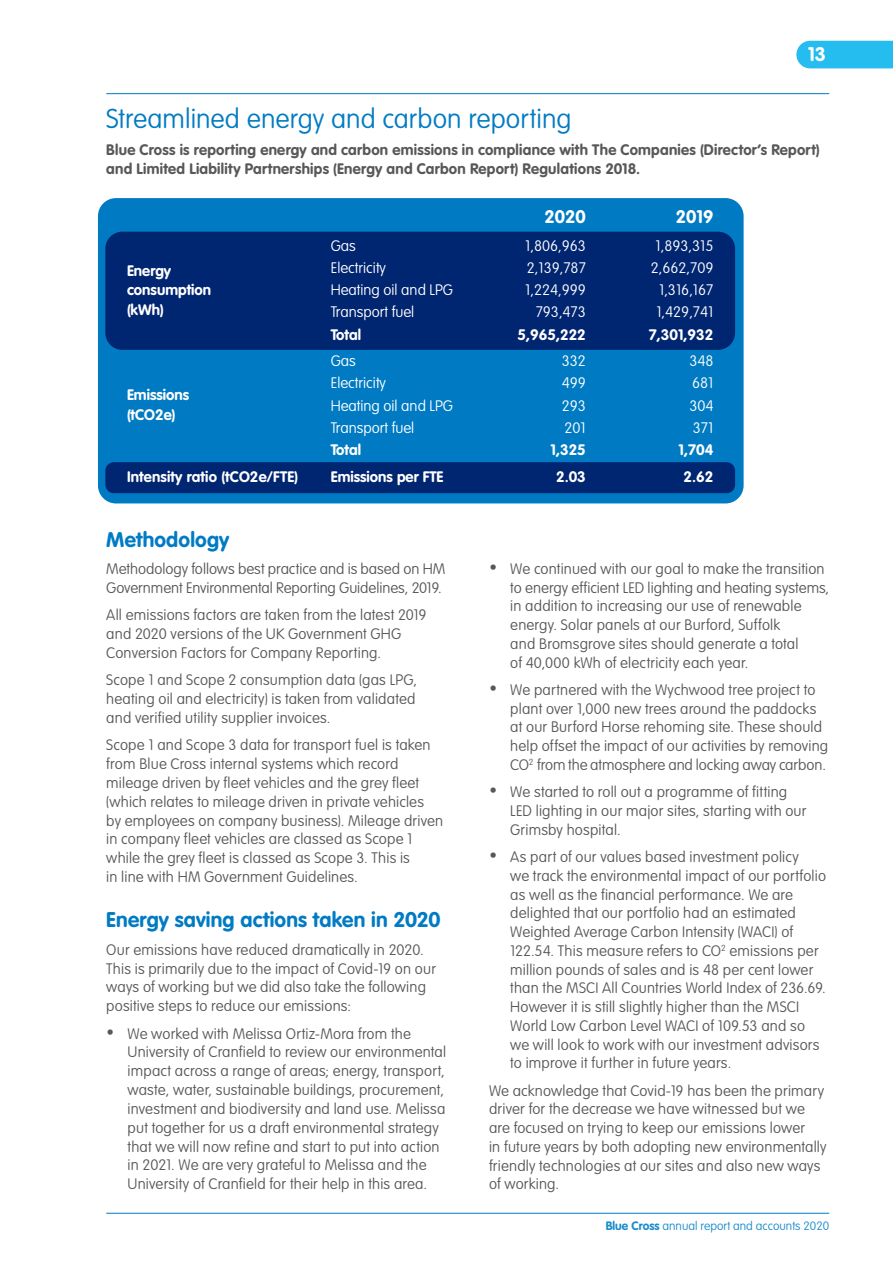
<style>
.page{position:relative;width:893px;height:1263px;background:#fff}
.page>*{position:absolute;margin:0;border:0;box-sizing:border-box;transform-origin:0 0}
.Heading_II{font:100 27px "VAG Rounded Std";letter-spacing:.005em;color:#007bc3}
.t1{font:700 21px "VAG Rounded Std";letter-spacing:.005em;color:#007bc3}
.t2{font:700 19.5px "VAG Rounded Std";color:#fff}
.t3{font:700 18px "VAG Rounded Std";color:#fff}
.t4{font:100 15px/18.8px "VAG Rounded Std";letter-spacing:.01em;color:#57585a}
.t5{font:100 15px "VAG Rounded Std";color:#fff}
.t6{font:700 15px/18.8px "VAG Rounded Std";letter-spacing:.015em;color:#57585a}
.t7{font:700 15px/19.5px "VAG Rounded Std";color:#fff}
.t8{font:100 12px "VAG Rounded Std";color:#1a8bcc}
.s1{font-weight:700}
</style>
<div class="page">
<div style="left:796px;top:41px;width:97px;height:27px;background:#25bdef"></div>
<hr style="left:106px;top:1213px;width:723px;height:1px;background:#007bc3">
<div style="left:98px;top:198px;width:646px;height:305px;background:#007bc3;border-radius:18px"></div>
<div style="left:105px;top:232px;width:630px;height:118px;background:#002571;border-radius:17px"></div>
<div style="left:105px;top:462px;width:630px;height:31px;background:#002571;border-radius:9px"></div>
<hr style="left:106px;top:93px;width:723px;height:1px;background:#007bc3">
<h3 class="t2" style="left:808px;top:42px;width:20px">13</h3>
<p class="Heading_II" style="left:106px;top:103px;width:467px">Streamlined energy and carbon reporting</p>
<p class="t6" style="left:106px;top:141px;width:715px">Blue Cross is reporting energy and carbon emissions in compliance with The Companies (Director’s Report) and Limited Liability Partnerships (Energy and Carbon Report) Regulations 2018.</p>
<p class="t7" style="left:127px;top:261px;width:86px">Energy consumption (kWh)</p>
<p class="t7" style="left:127px;top:386px;width:64px">Emissions (tCO2e)</p>
<p class="t7" style="left:127px;top:467px;width:173px">Intensity ratio (tCO2e/FTE)</p>
<p class="t3" style="left:545px;top:206px;width:43px">2020</p>
<p class="t3" style="left:676px;top:206px;width:39px">2019</p>
<p class="t5" style="left:331px;top:237px;width:27px">Gas</p>
<p class="t5" style="left:525px;top:237px;width:62px">1,806,963</p>
<p class="t5" style="left:655px;top:237px;width:59px">1,893,315</p>
<p class="t5" style="left:331px;top:259px;width:57px">Electricity</p>
<p class="t5" style="left:527px;top:259px;width:61px">2,139,787</p>
<p class="t5" style="left:651px;top:259px;width:64px">2,662,709</p>
<p class="t5" style="left:331px;top:281px;width:124px">Heating oil and LPG</p>
<p class="t5" style="left:525px;top:281px;width:62px">1,224,999</p>
<p class="t5" style="left:659px;top:281px;width:56px">1,316,167</p>
<p class="t5" style="left:331px;top:303px;width:85px">Transport fuel</p>
<p class="t5" style="left:536px;top:303px;width:52px">793,473</p>
<p class="t5" style="left:656px;top:303px;width:59px">1,429,741</p>
<p class="t7" style="left:331px;top:325px;width:32px">Total</p>
<p class="t7" style="left:518px;top:325px;width:70px">5,965,222</p>
<p class="t7" style="left:649px;top:325px;width:66px">7,301,932</p>
<p class="t5" style="left:331px;top:352px;width:27px">Gas</p>
<p class="t5" style="left:562px;top:352px;width:26px">332</p>
<p class="t5" style="left:689px;top:352px;width:26px">348</p>
<p class="t5" style="left:331px;top:374px;width:57px">Electricity</p>
<p class="t5" style="left:562px;top:374px;width:26px">499</p>
<p class="t5" style="left:692px;top:374px;width:23px">681</p>
<p class="t5" style="left:331px;top:397px;width:124px">Heating oil and LPG</p>
<p class="t5" style="left:562px;top:397px;width:26px">293</p>
<p class="t5" style="left:689px;top:397px;width:26px">304</p>
<p class="t5" style="left:331px;top:419px;width:85px">Transport fuel</p>
<p class="t5" style="left:565px;top:419px;width:23px">201</p>
<p class="t5" style="left:693px;top:419px;width:22px">371</p>
<p class="t7" style="left:331px;top:441px;width:32px">Total</p>
<p class="t7" style="left:550px;top:441px;width:37px">1,325</p>
<p class="t7" style="left:679px;top:441px;width:36px">1,704</p>
<p class="t7" style="left:331px;top:467px;width:114px">Emissions per FTE</p>
<p class="t7" style="left:556px;top:467px;width:31px">2.03</p>
<p class="t7" style="left:684px;top:467px;width:31px">2.62</p>
<p class="t1" style="left:106px;top:527px;width:124px">Methodology</p>
<p class="t4" style="left:106px;top:560px;width:340px">Methodology follows best practice and is based on HM<br>Government Environmental Reporting Guidelines, 2019.</p>
<p class="t4" style="left:106px;top:606px;width:322px">All emissions factors are taken from the latest 2019 and 2020 versions of the UK Government GHG<br>Conversion Factors for Company Reporting.</p>
<p class="t4" style="left:106px;top:671px;width:312px;text-align:justify">Scope 1 and Scope 2 consumption data (gas LPG, heating oil and electricity) is taken from validated and verified utility supplier invoices.</p>
<p class="t4" style="left:106px;top:736px;width:338px">Scope 1 and Scope 3 data for transport fuel is taken from Blue Cross internal systems which record mileage driven by fleet vehicles and the grey fleet (which relates to mileage driven in private vehicles<br>by employees on company business). Mileage driven in company fleet vehicles are classed as Scope 1 while the grey fleet is classed as Scope 3. This is<br>in line with HM Government Guidelines.</p>
<p class="t1" style="left:106px;top:908px;width:336px">Energy saving actions taken in 2020</p>
<p class="t4" style="left:106px;top:940px;width:331px">Our emissions have reduced dramatically in 2020.<br>This is primarily due to the impact of Covid-19 on our ways of working but we did also take the following positive steps to reduce our emissions:</p>
<p class="t4" style="left:128px;top:1024px;width:320px;text-indent:-21px">• We worked with Melissa Ortiz-Mora from the University of Cranfield to review our environmental impact across a range of areas; energy, transport, waste, water, sustainable buildings, procurement, investment and biodiversity and land use. Melissa put together for us a draft environmental strategy that we will now refine and start to put into action in 2021. We are very grateful to Melissa and the University of Cranfield for their help in this area.</p>
<p class="t4" style="left:510px;top:560px;width:320px;text-indent:-21px">• We continued with our goal to make the transition to energy efficient LED lighting and heating systems, in addition to increasing our use of renewable energy. Solar panels at our Burford, Suffolk<br>and Bromsgrove sites should generate a total<br>of 40,000 kWh of electricity each year.</p>
<p class="t4" style="left:510px;top:681px;width:319px;text-indent:-21px">• We partnered with the Wychwood tree project to plant over 1,000 new trees around the paddocks at our Burford Horse rehoming site. These should help offset the impact of our activities by removing CO<sup>2</sup> from the atmosphere and locking away carbon.</p>
<p class="t4" style="left:510px;top:783px;width:298px;text-indent:-21px">• We started to roll out a programme of fitting<br>LED lighting in our major sites, starting with our<br>Grimsby hospital.</p>
<p class="t4" style="left:510px;top:848px;width:317px;text-indent:-21px">• As part of our values based investment policy<br>we track the environmental impact of our portfolio as well as the financial performance. We are delighted that our portfolio had an estimated Weighted Average Carbon Intensity (WACI) of 122.54. This measure refers to CO<sup>2</sup> emissions per million pounds of sales and is 48 per cent lower than the MSCI All Countries World Index of 236.69.<br>However it is still slightly higher than the MSCI World Low Carbon Level WACI of 109.53 and so we will look to work with our investment advisors to improve it further in future years.</p>
<p class="t4" style="left:489px;top:1081px;width:339px">We acknowledge that Covid-19 has been the primary driver for the decrease we have witnessed but we are focused on trying to keep our emissions lower<br>in future years by both adopting new environmentally friendly technologies at our sites and also new ways of working.</p>
<p class="t8" style="left:606px;top:1218px;width:225px"><span class="s1">Blue Cross</span> annual report and accounts 2020</p>
</div>
